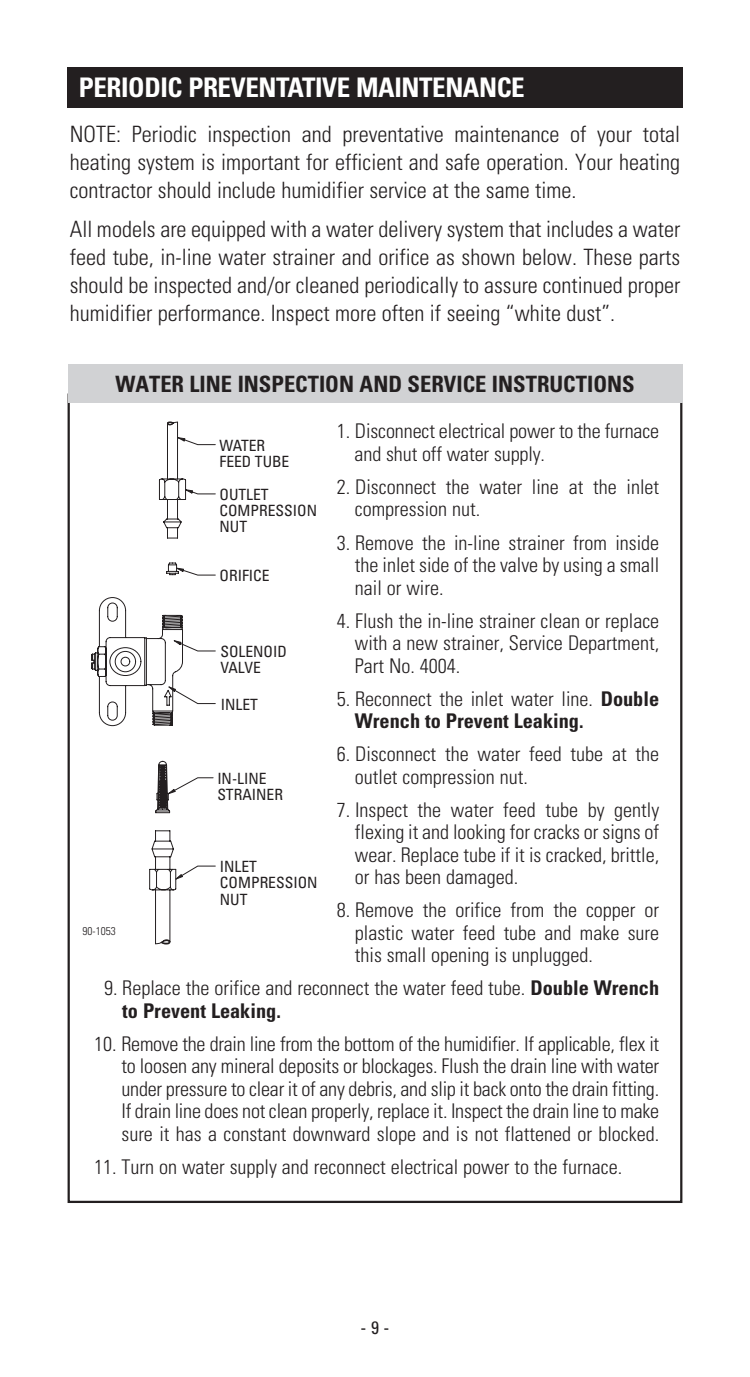
<style>
.page{position:relative;width:750px;height:1377px;background:#fff}
.page>*{position:absolute;margin:0;border:0;box-sizing:border-box;transform-origin:0 0}
.t1{font:700 condensed 27px "Univers";letter-spacing:-.015em;color:#fff}
.t2{font:300 condensed 22.5px/28.1px "Univers";color:#231f20;text-align:justify}
.t3{font:700 condensed 22.5px "Univers";color:#231f20}
.t4{font:300 condensed 20.25px/22.5px "Univers";color:#231f20}
.t5{font:condensed 18px "Univers";color:#231f20}
.t6{font:condensed 15.53px/16.2px "Univers";color:#231f20}
.t7{font:300 condensed 11.25px "Univers";color:#231f20}
.s1{font-weight:700}
</style>
<div class="page">
<div style="left:68px;top:365px;width:614px;height:38px;background:#d1d2d4"></div>
<div style="left:68px;top:68px;width:610px;height:40px;background:#231f20"></div>
<svg style="left:91px;top:422px;width:125px;height:522px"></svg>
<h1 class="t1" style="left:79px;top:75px;width:230px">TABLE OF CONTENTS</h1>
<h1 class="t1" style="left:79px;top:77px;width:447px">PERIODIC PREVENTATIVE MAINTENANCE</h1>
<p class="t2" style="left:70px;top:122px;width:611px">NOTE: Periodic inspection and preventative maintenance of your total heating system is important for efficient and safe operation. Your heating contractor should include humidifier service at the same time.</p>
<p class="t2" style="left:70px;top:217px;width:611px">All models are equipped with a water delivery system that includes a water feed tube, in-line water strainer and orifice as shown below. These parts should be inspected and/or cleaned periodically to assure continued proper humidifier performance. Inspect more often if seeing “white dust”.</p>
<p class="t3" style="left:115px;top:376px;width:520px">WATER LINE INSPECTION AND SERVICE INSTRUCTIONS</p>
<p class="t4" style="left:354px;top:422px;width:306px;text-indent:-18px">1. Disconnect electrical power to the furnace and shut off water supply.</p>
<p class="t4" style="left:355px;top:478px;width:306px;text-indent:-18px">2. Disconnect the water line at the inlet compression nut.</p>
<p class="t4" style="left:355px;top:533px;width:306px;text-align:justify;text-indent:-18px">3. Remove the in-line strainer from inside the inlet side of the valve by using a small nail or wire.</p>
<p class="t4" style="left:355px;top:611px;width:306px;text-align:justify;text-indent:-18px">4. Flush the in-line strainer clean or replace with a new strainer, Service Department, Part No. 4004.</p>
<p class="t4" style="left:355px;top:689px;width:306px;text-indent:-18px">5. Reconnect the inlet water line. <span class="s1">Double<br>Wrench to Prevent Leaking.</span></p>
<p class="t4" style="left:355px;top:745px;width:306px;text-indent:-18px">6. Disconnect the water feed tube at the outlet compression nut.</p>
<p class="t4" style="left:355px;top:800px;width:306px;text-align:justify;text-indent:-18px">7. Inspect the water feed tube by gently flexing it and looking for cracks or signs of wear. Replace tube if it is cracked, brittle, or has been damaged.</p>
<p class="t4" style="left:355px;top:901px;width:306px;text-align:justify;text-indent:-18px">8. Remove the orifice from the copper or plastic water feed tube and make sure this small opening is unplugged.</p>
<p class="t4" style="left:122px;top:979px;width:538px;text-indent:-18px">9. Replace the orifice and reconnect the water feed tube. <span class="s1">Double Wrench to Prevent Leaking.</span></p>
<p class="t4" style="left:121px;top:1034px;width:539px;text-align:justify;text-indent:-27px">10. Remove the drain line from the bottom of the humidifier. If applicable, flex it to loosen any mineral deposits or blockages. Flush the drain line with water under pressure to clear it of any debris, and slip it back onto the drain fitting.<br>If drain line does not clean properly, replace it. Inspect the drain line to make sure it has a constant downward slope and is not flattened or blocked.</p>
<p class="t4" style="left:94px;top:1157px;width:529px">11. Turn on water supply and reconnect electrical power to the furnace.</p>
<p class="t6" style="left:219px;top:439px;width:71px">WATER<br>FEED TUBE</p>
<p class="t6" style="left:219px;top:488px;width:99px">OUTLET<br>COMPRESSION<br>NUT</p>
<p class="t6" style="left:219px;top:569px;width:52px">ORIFICE</p>
<p class="t6" style="left:220px;top:645px;width:68px">SOLENOID<br>VALVE</p>
<p class="t6" style="left:221px;top:697px;width:39px">INLET</p>
<p class="t6" style="left:217px;top:772px;width:67px">IN-LINE<br>STRAINER</p>
<p class="t6" style="left:220px;top:860px;width:99px">INLET<br>COMPRESSION<br>NUT</p>
<p class="t7" style="left:83px;top:926px;width:35px">90-1053</p>
<p class="t5" style="left:360px;top:1321px;width:30px">- 9 -</p>
</div>
